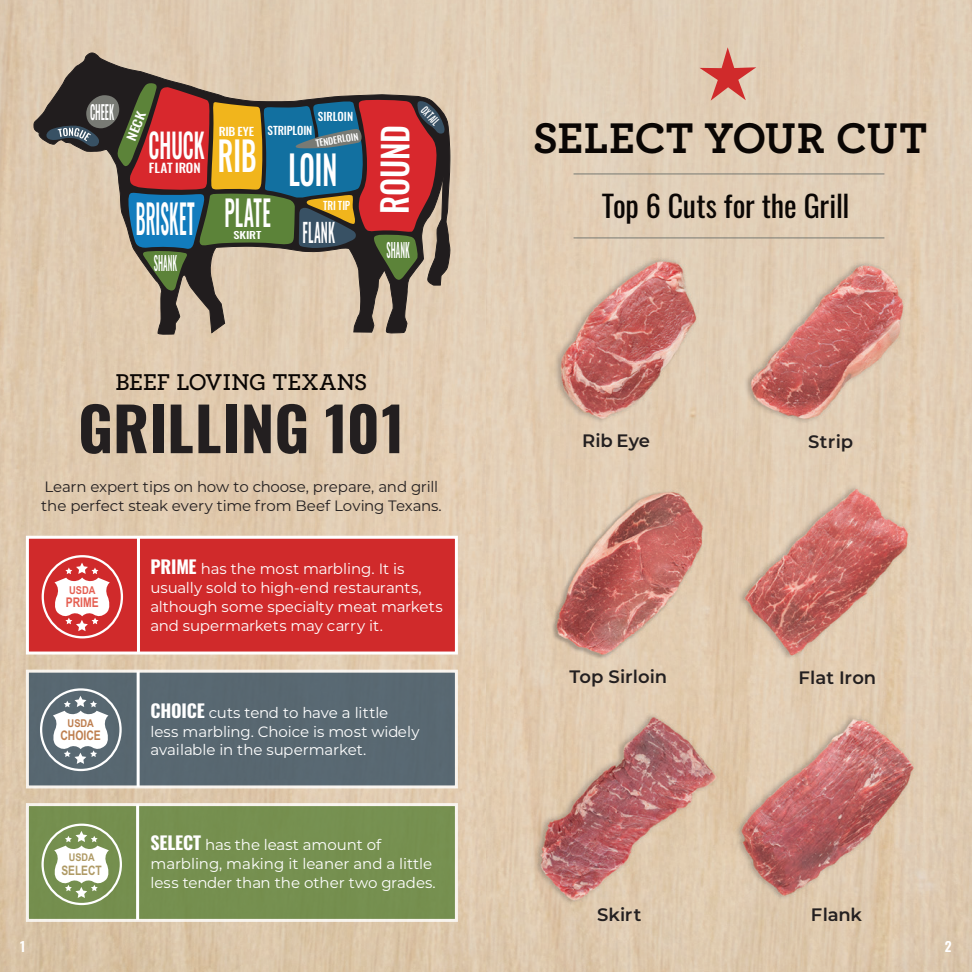
<style>
.page{position:relative;width:972px;height:972px;background:#fff}
.page>*{position:absolute;margin:0;border:0;box-sizing:border-box;transform-origin:0 0}
.t1{font:700 60px "Oswald";color:#231f20}
.t2{font:700 45px "Archer";letter-spacing:-.005em;color:#0a0604}
.t3{font:500 40.2px "Oswald";color:#fff;scale:.44 1}
.t4{font:500 40.2px "Oswald";color:#fff;scale:.68 1}
.t5{font:500 40.2px "Oswald";color:#fff;scale:.69 1}
.t6{font:500 35.25px "Oswald";letter-spacing:.01em;color:#fff;scale:.56 1}
.t7{font:500 35.25px "Oswald";letter-spacing:.01em;color:#fff;scale:.9 1}
.t8{font:500 33.9px "Oswald";color:#fff;scale:.6 1}
.t9{font:30px "Oswald";letter-spacing:-.01em;color:#0a0604}
.t10{font:500 26.1px "Oswald";letter-spacing:.01em;color:#fff;scale:.5 1}
.t11{font:600 24px "Archer";letter-spacing:-.005em;color:#0a0604}
.t12{font:500 19.8px "Oswald";color:#fff;scale:.44 1}
.t13{font:500 19.5px "Oswald";color:#fff;scale:.49 1}
.t14{font:600 18px "Montserrat";color:#231f20}
.t15{font:15px/18.8px "Montserrat";color:#fff}
.t16{font:15px/18.8px "Montserrat";letter-spacing:-.01em;color:#231f20}
.t17{font:600 13.5px "Oswald";color:#fff}
.t18{font:700 13.35px "Arial";color:#e55f52;scale:.78 1}
.t19{font:700 13.2px "Arial";color:#be7f50;scale:.79 1}
.t20{font:700 13.05px "Arial";color:#af9a65;scale:.79 1}
.t21{font:500 12.75px "Oswald";letter-spacing:-.005em;color:#fff;scale:1.05 1}
.t22{font:500 12px "Oswald";color:#fff;scale:1.23 1}
.t23{font:500 11.25px "Oswald";letter-spacing:-.005em;color:#fff;scale:1.1 1}
.t24{font:500 11.25px "Oswald";letter-spacing:-.005em;color:#fff}
.t25{font:500 11.25px "Oswald";letter-spacing:-.005em;color:#fff;scale:.9 1}
.t26{font:700 10.8px "Arial";color:#be7f50;scale:.87 1}
.t27{font:700 10.8px "Arial";color:#e55f52;scale:.86 1}
.t28{font:700 10.65px "Arial";color:#af9a65;scale:.87 1}
.t29{font:500 10.35px "Oswald";color:#fff;scale:.7 1}
.t30{font:500 9.9px "Oswald";color:#fff;scale:1.25 1}
.t31{font:500 9.15px "Oswald";color:#fff}
.s1{font-family:"Oswald";font-weight:700;font-size:18px}
</style>
<div class="page">
<img style="left:486px;top:0;width:486px;height:972px">
<hr style="left:574px;top:174px;width:310px;height:1px;background:#787a73">
<hr style="left:574px;top:238px;width:310px;height:1px;background:#787a73">
<svg style="left:699px;top:47px;width:57px;height:54px;background:#db9b8b"></svg>
<svg style="left:33px;top:52px;width:418px;height:283px;background:#c1b09a"></svg>
<div style="left:86px;top:95px;width:33px;height:33px;background:#787a74;border-radius:15px"></div>
<svg style="left:116px;top:83px;width:329px;height:209px;background:#81695a"></svg>
<svg style="left:45px;top:124px;width:57px;height:23px"></svg>
<div style="left:26px;top:536px;width:432px;height:119px;background:#d02a2b;border:3px solid #fff"></div>
<div style="left:26px;top:670px;width:432px;height:118px;background:#586871;border:3px solid #fff"></div>
<div style="left:26px;top:803px;width:432px;height:119px;background:#75904f;border:3px solid #fff"></div>
<div style="left:40px;top:688px;width:82px;height:83px;border:2px solid #fff;border-radius:50%"></div>
<svg style="left:52px;top:696px;width:57px;height:68px"></svg>
<div style="left:41px;top:824px;width:81px;height:81px;border:2px solid #fff;border-radius:50%"></div>
<svg style="left:53px;top:831px;width:57px;height:67px"></svg>
<div style="left:42px;top:555px;width:81px;height:83px;border:2px solid #fff;border-radius:50%"></div>
<svg style="left:53px;top:563px;width:58px;height:68px"></svg>
<hr style="left:137px;top:537px;width:3px;height:115px;background:#fff">
<hr style="left:137px;top:671px;width:3px;height:116px;background:#fff">
<hr style="left:136px;top:804px;width:3px;height:116px;background:#fff">
<h3 class="t13" style="left:90px;top:101px;width:51px">CHEEK</h3>
<p class="t22" style="left:125px;top:138px;width:26px;rotate:-68deg">NECK</p>
<h3 class="t8" style="left:149px;top:127px;width:95px">CHUCK</h3>
<p class="t21" style="left:149px;top:161px;width:51px">FLAT IRON</p>
<h3 class="t3" style="left:136px;top:198px;width:136px">BRISKET</h3>
<h3 class="t12" style="left:154px;top:252px;width:54px">SHANK</h3>
<p class="t24" style="left:318px;top:111px;width:37px">SIRLOIN</p>
<p class="t23" style="left:219px;top:125px;width:87px">RIB EYE STRIPLOIN</p>
<p class="t31" style="left:315px;top:139px;width:45px;rotate:-10deg">TENDERLOIN</p>
<h3 class="t5" style="left:218px;top:135px;width:58px">RIB</h3>
<h3 class="t4" style="left:288px;top:148px;width:74px">LOIN</h3>
<h3 class="t6" style="left:224px;top:194px;width:84px">PLATE</h3>
<p class="t30" style="left:234px;top:229px;width:24px">SKIRT</p>
<p class="t25" style="left:323px;top:199px;width:32px">TRI TIP</p>
<h3 class="t10" style="left:302px;top:219px;width:67px">FLANK</h3>
<h3 class="t7" style="left:376px;top:214px;width:100px;rotate:-90deg">ROUND</h3>
<p class="t29" style="left:427px;top:104px;width:31px;rotate:48deg">OX TAIL</p>
<h3 class="t12" style="left:386px;top:240px;width:54px">SHANK</h3>
<h3 class="t11" style="left:115px;top:364px;width:253px">BEEF LOVING TEXANS</h3>
<h1 class="t1" style="left:78px;top:397px;width:328px">GRILLING 101</h1>
<p class="t16" style="left:41px;top:477px;width:402px">Learn expert tips on how to choose, prepare, and grill the perfect steak every time from Beef Loving Texans.</p>
<p class="t27" style="left:69px;top:583px;width:32px">USDA</p>
<p class="t18" style="left:66px;top:594px;width:44px">PRIME</p>
<p class="t26" style="left:68px;top:716px;width:32px">USDA</p>
<p class="t19" style="left:60px;top:727px;width:53px">CHOICE</p>
<p class="t28" style="left:69px;top:850px;width:31px">USDA</p>
<p class="t20" style="left:61px;top:861px;width:53px">SELECT</p>
<p class="t15" style="left:151px;top:559px;width:294px"><span class="s1">PRIME</span> has the most marbling. It is usually sold to high-end restaurants, although some specialty meat markets and supermarkets may carry it.</p>
<p class="t15" style="left:151px;top:703px;width:270px"><span class="s1">CHOICE</span> cuts tend to have a little less marbling. Choice is most widely available in the supermarket.</p>
<p class="t15" style="left:151px;top:835px;width:287px"><span class="s1">SELECT</span> has the least amount of marbling, making it leaner and a little less tender than the other two grades.</p>
<h2 class="t2" style="left:533px;top:102px;width:396px">SELECT YOUR CUT</h2>
<h3 class="t9" style="left:602px;top:179px;width:249px">Top 6 Cuts for the Grill</h3>
<p class="t14" style="left:582px;top:428px;width:69px">Rib Eye</p>
<p class="t14" style="left:808px;top:429px;width:46px">Strip</p>
<p class="t14" style="left:570px;top:664px;width:99px">Top Sirloin</p>
<p class="t14" style="left:799px;top:665px;width:79px">Flat Iron</p>
<p class="t14" style="left:597px;top:902px;width:46px">Skirt</p>
<p class="t14" style="left:811px;top:902px;width:53px">Flank</p>
<p class="t17" style="left:20px;top:939px;width:7px">1</p>
<p class="t17" style="left:945px;top:939px;width:8px">2</p>
</div>
